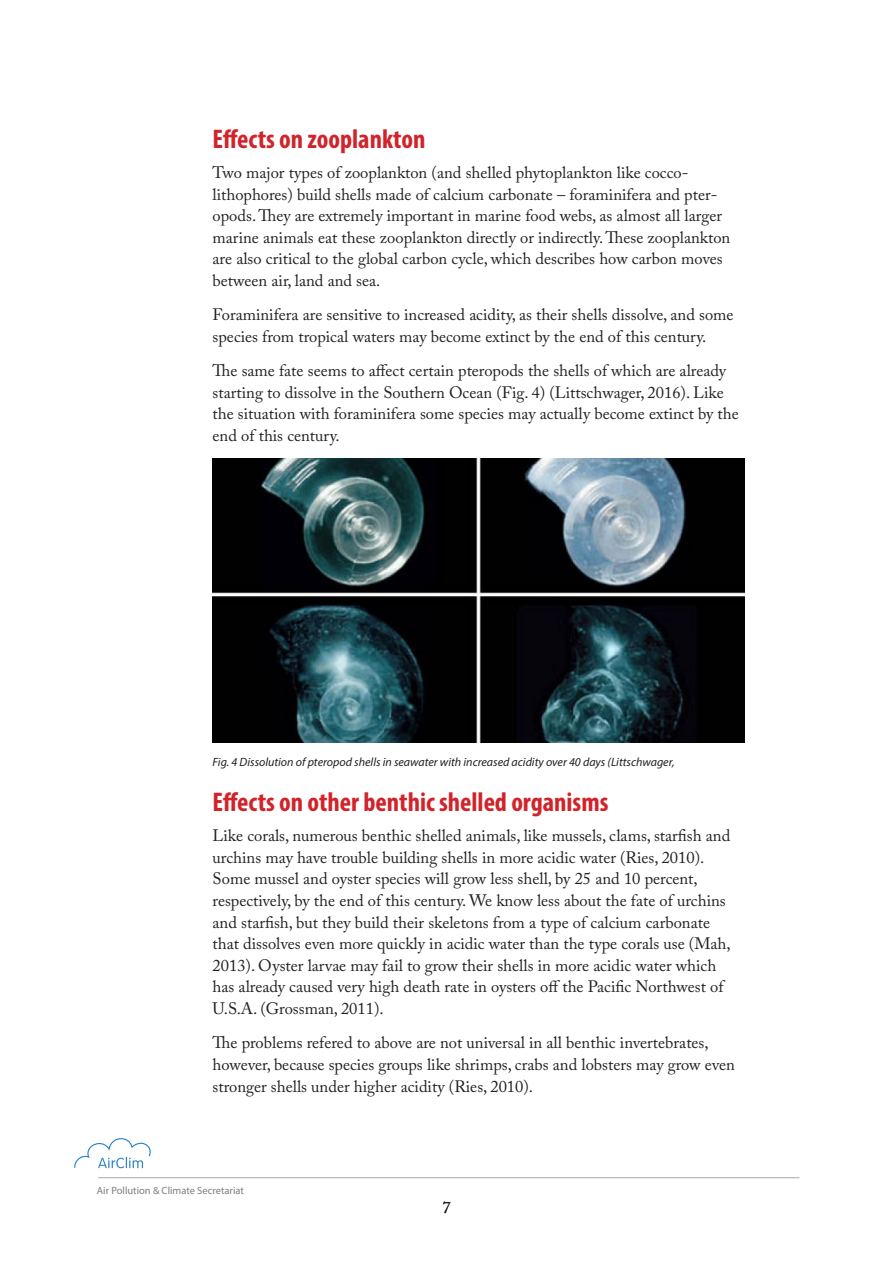
<style>
.page{position:relative;width:893px;height:1263px;background:#fff}
.page>*{position:absolute;margin:0;border:0;box-sizing:border-box;transform-origin:0 0}
.R01{font:700 condensed 27px "Myriad Pro";color:#d1232a}
.t1{font:16.5px/21.6px "Adobe Caslon Pro";color:#231f20}
.Bildtext{font:italic 12px "Myriad Pro";color:#231f20}
.t2{font:10.5px "Myriad Pro";color:#7c7e81}
</style>
<div class="page">
<hr style="left:98px;top:1177px;width:701px;height:1px;background:#a8a9ad">
<svg style="left:74px;top:1138px;width:77px;height:30px"></svg>
<img style="left:213px;top:458px;width:532px;height:284px">
<p class="R01" style="left:213px;top:122px;width:214px">Effects on zooplankton</p>
<p class="t1" style="left:213px;top:161px;width:519px">Two major types of zooplankton (and shelled phytoplankton like cocco&shy;lithophores) build shells made of calcium carbonate – foraminifera and pter&shy;opods. They are extremely important in marine food webs, as almost all larger marine animals eat these zooplankton directly or indirectly. These zooplankton are also critical to the global carbon cycle, which describes how carbon moves between air, land and sea.</p>
<p class="t1" style="left:213px;top:304px;width:522px">Foraminifera are sensitive to increased acidity, as their shells dissolve, and some species from tropical waters may become extinct by the end of this century.</p>
<p class="t1" style="left:213px;top:360px;width:528px">The same fate seems to affect certain pteropods the shells of which are already starting to dissolve in the Southern Ocean (Fig. 4) (Littschwager, 2016). Like the situation with foraminifera some species may actually become extinct by the end of this century.</p>
<p class="Bildtext" style="left:213px;top:754px;width:463px">Fig. 4 Dissolution of pteropod shells in seawater with increased acidity over 40 days (Littschwager,</p>
<p class="R01" style="left:213px;top:785px;width:397px">Effects on other benthic shelled organisms</p>
<p class="t1" style="left:213px;top:825px;width:520px">Like corals, numerous benthic shelled animals, like mussels, clams, starfish and urchins may have trouble building shells in more acidic water (Ries, 2010).<br>Some mussel and oyster species will grow less shell, by 25 and 10 percent, respectively, by the end of this century. We know less about the fate of urchins and starfish, but they build their skeletons from a type of calcium carbonate that dissolves even more quickly in acidic water than the type corals use (Mah, 2013). Oyster larvae may fail to grow their shells in more acidic water which has already caused very high death rate in oysters off the Pacific Northwest of U.S.A. (Grossman, 2011).</p>
<p class="t1" style="left:213px;top:1032px;width:524px">The problems refered to above are not universal in all benthic invertebrates, however, because species groups like shrimps, crabs and lobsters may grow even stronger shells under higher acidity (Ries, 2010).</p>
<p class="t2" style="left:97px;top:1184px;width:149px">Air Pollution &amp; Climate Secretariat</p>
<p class="t1" style="left:442px;top:1197px;width:10px">7</p>
</div>
